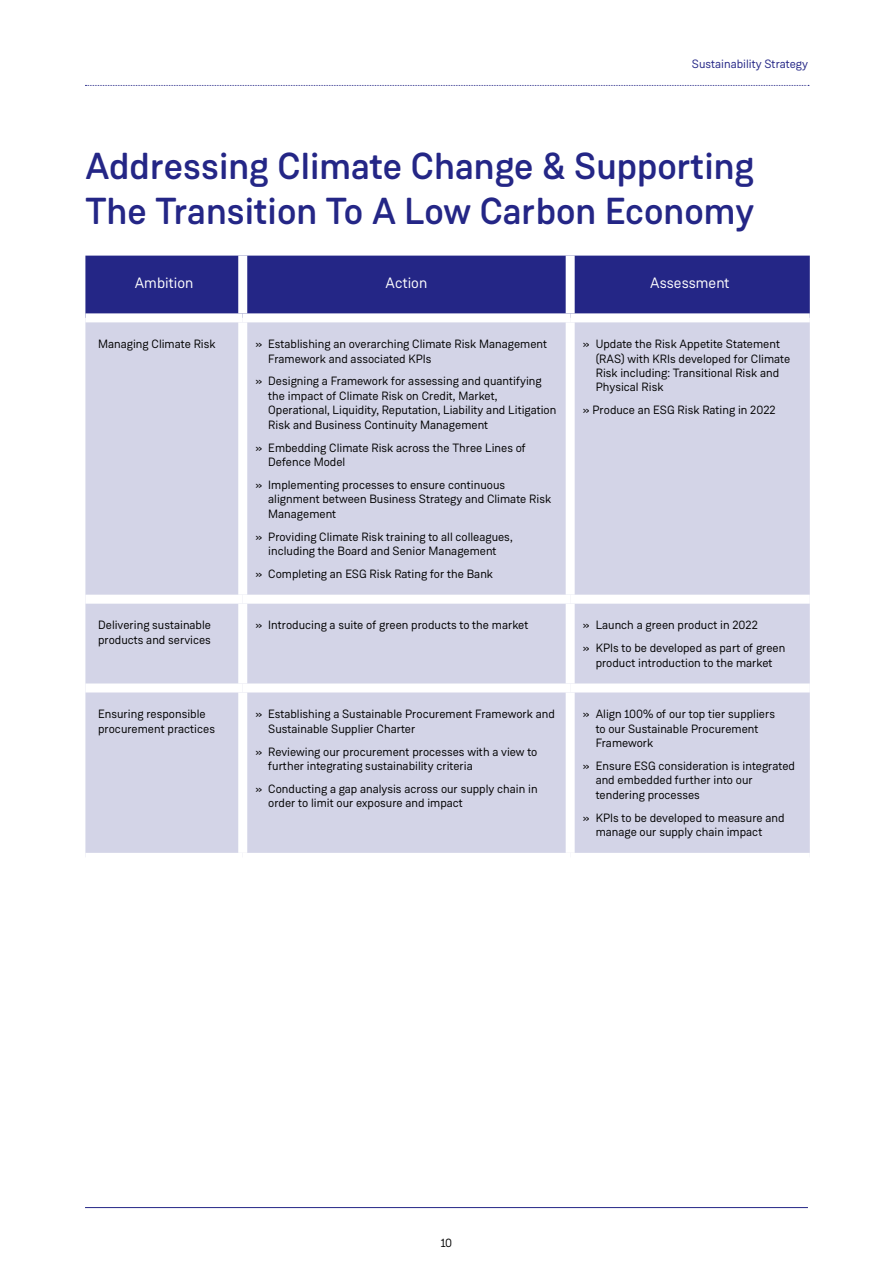
<style>
.page{position:relative;width:893px;height:1263px;background:#fff}
.page>*{position:absolute;margin:0;border:0;box-sizing:border-box;transform-origin:0 0}
.t1{font:500 37.5px/45px "Weissenhof Grotesk";color:#242686}
.t2{font:15px "Weissenhof Grotesk";color:#fff}
.t3{font:12px/14.4px "Weissenhof Grotesk";color:#000}
.t4{font:12px "Weissenhof Grotesk";color:#242686}
</style>
<div class="page">
<hr style="left:85px;top:1207px;width:723px;height:1px;background:#242686">
<svg style="left:85px;top:85px;width:724px;height:1px"></svg>
<div style="left:85px;top:256px;width:725px;height:57px;background:#242686"></div>
<div style="left:85px;top:322px;width:725px;height:531px;background:#d3d4e7"></div>
<div style="left:238px;top:256px;width:9px;height:57px;background:#fff"></div>
<div style="left:566px;top:256px;width:9px;height:57px;background:#fff"></div>
<div style="left:238px;top:322px;width:9px;height:273px;background:#fff"></div>
<div style="left:566px;top:322px;width:9px;height:273px;background:#fff"></div>
<div style="left:85px;top:595px;width:158px;height:9px;background:#fff"></div>
<div style="left:243px;top:595px;width:327px;height:9px;background:#fff"></div>
<div style="left:238px;top:604px;width:9px;height:79px;background:#fff"></div>
<div style="left:570px;top:595px;width:240px;height:9px;background:#fff"></div>
<div style="left:566px;top:604px;width:9px;height:79px;background:#fff"></div>
<div style="left:85px;top:683px;width:158px;height:9px;background:#fff"></div>
<div style="left:243px;top:683px;width:327px;height:9px;background:#fff"></div>
<div style="left:238px;top:692px;width:9px;height:161px;background:#fff"></div>
<div style="left:570px;top:683px;width:240px;height:9px;background:#fff"></div>
<div style="left:566px;top:692px;width:9px;height:161px;background:#fff"></div>
<p class="t4" style="left:692px;top:57px;width:117px">Sustainability Strategy</p>
<h1 class="t1" style="left:85px;top:144px;width:670px">Addressing Climate Change &amp; Supporting<br>The Transition To A Low Carbon Economy</h1>
<p class="t2" style="left:135px;top:274px;width:60px">Ambition</p>
<p class="t2" style="left:386px;top:274px;width:43px">Action</p>
<p class="t2" style="left:650px;top:274px;width:81px">Assessment</p>
<p class="t3" style="left:98px;top:337px;width:119px">Managing Climate Risk</p>
<p class="t3" style="left:268px;top:337px;width:280px;text-indent:-13px">» Establishing an overarching Climate Risk Management<br>Framework and associated KPIs</p>
<p class="t3" style="left:268px;top:374px;width:290px;text-indent:-13px">» Designing a Framework for assessing and quantifying the impact of Climate Risk on Credit, Market, Operational, Liquidity, Reputation, Liability and Litigation Risk and Business Continuity Management</p>
<p class="t3" style="left:268px;top:440px;width:259px;text-indent:-13px">» Embedding Climate Risk across the Three Lines of<br>Defence Model</p>
<p class="t3" style="left:268px;top:477px;width:284px;text-indent:-13px">» Implementing processes to ensure continuous alignment between Business Strategy and Climate Risk<br>Management</p>
<p class="t3" style="left:255px;top:529px;width:259px;text-align:center">» Providing Climate Risk training to all colleagues, including the Board and Senior Management</p>
<p class="t3" style="left:255px;top:566px;width:239px">» Completing an ESG Risk Rating for the Bank</p>
<p class="t3" style="left:596px;top:337px;width:196px;text-indent:-13px">» Update the Risk Appetite Statement (RAS) with KRIs developed for Climate<br>Risk including: Transitional Risk and<br>Physical Risk</p>
<p class="t3" style="left:583px;top:403px;width:194px">» Produce an ESG Risk Rating in 2022</p>
<p class="t3" style="left:98px;top:618px;width:114px">Delivering sustainable products and services</p>
<p class="t3" style="left:255px;top:618px;width:274px">» Introducing a suite of green products to the market</p>
<p class="t3" style="left:583px;top:614px;width:204px;line-height:23px">» Launch a green product in 2022<br>» KPIs to be developed as part of green</p>
<p class="t3" style="left:596px;top:655px;width:178px">product introduction to the market</p>
<p class="t3" style="left:98px;top:707px;width:118px">Ensuring responsible procurement practices</p>
<p class="t3" style="left:268px;top:707px;width:288px;text-indent:-13px">» Establishing a Sustainable Procurement Framework and<br>Sustainable Supplier Charter</p>
<p class="t3" style="left:268px;top:744px;width:271px;text-indent:-13px">» Reviewing our procurement processes with a view to further integrating sustainability criteria</p>
<p class="t3" style="left:268px;top:781px;width:271px;text-indent:-13px">» Conducting a gap analysis across our supply chain in order to limit our exposure and impact</p>
<p class="t3" style="left:596px;top:707px;width:181px;text-indent:-13px">» Align 100% of our top tier suppliers to our Sustainable Procurement<br>Framework</p>
<p class="t3" style="left:596px;top:759px;width:201px;text-indent:-13px">» Ensure ESG consideration is integrated and embedded further into our tendering processes</p>
<p class="t3" style="left:596px;top:810px;width:190px;text-indent:-13px">» KPIs to be developed to measure and manage our supply chain impact</p>
<p class="t3" style="left:441px;top:1236px;width:13px">10</p>
</div>
